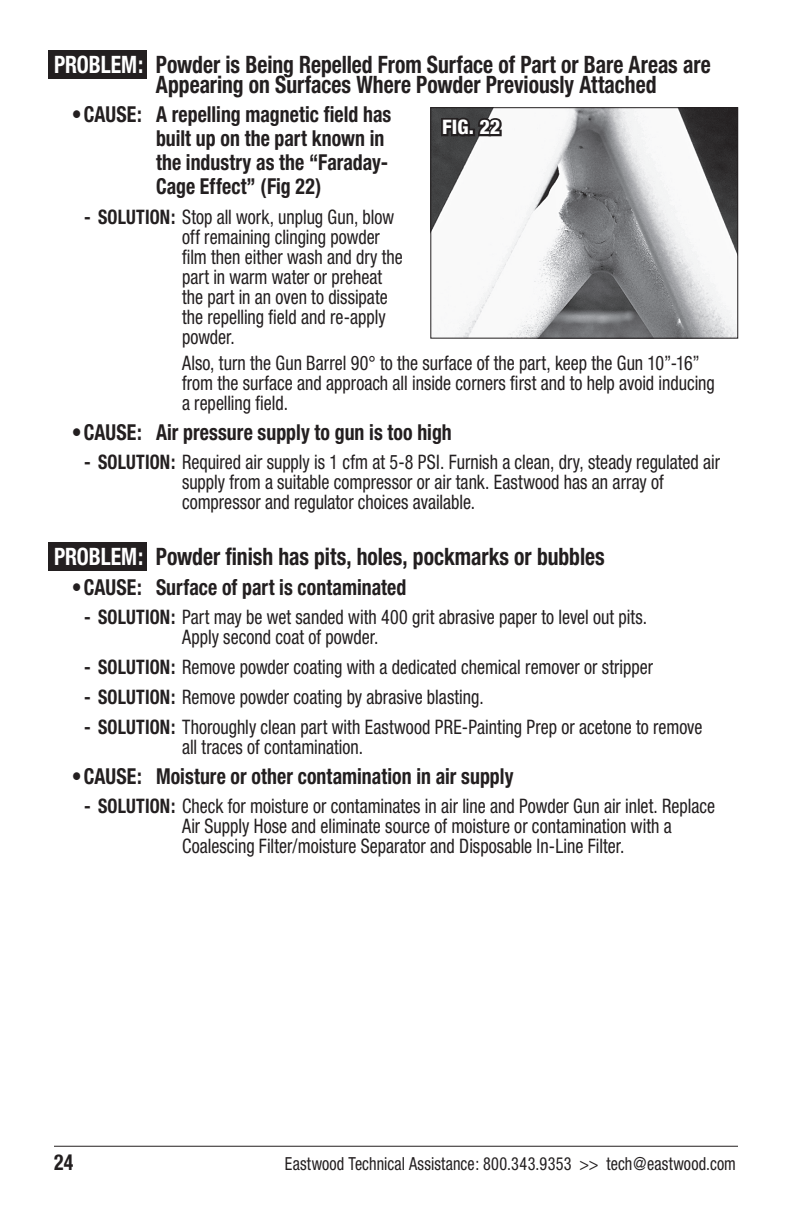
<style>
.page{position:relative;width:792px;height:1224px;background:#fff}
.page>*{position:absolute;margin:0;border:0;box-sizing:border-box;transform-origin:0 0}
.t1{font:700 condensed 24px/20px "Helvetica Neue";color:#231f20;scale:.9 1}
.t2{font:700 condensed 22px/24px "Helvetica Neue";color:#231f20;scale:.9 1}
.t3{font:condensed 20px/20px "Helvetica Neue";color:#231f20;scale:.9 1}
.t4{font:800 condensed 20px "Helvetica Neue";color:#fff}
.t5{font:condensed 18px "Helvetica Neue";letter-spacing:.01em;color:#231f20;scale:.9 1}
.s1{color:#fff}
.s2{font-weight:700}
</style>
<div class="page">
<div style="left:48px;top:542px;width:99px;height:28px;background:#231f20"></div>
<div style="left:48px;top:50px;width:99px;height:28px;background:#231f20"></div>
<hr style="left:54px;top:1146px;width:684px;height:1px;background:#231f20">
<img style="left:433px;top:109px;width:303px;height:227px">
<div style="left:431px;top:107px;width:307px;height:231px;border:1px solid #231f20"></div>
<svg style="left:439px;top:112px;width:66px;height:27px;background:#4a4849"></svg>
<p class="t1" style="left:156px;top:54px;width:618px;text-indent:-102px"><span class="s1">PROBLEM:</span> Powder is Being Repelled From Surface of Part or Bare Areas are<br>Appearing on Surfaces Where Powder Previously Attached</p>
<p class="t2" style="left:156px;top:102px;width:263px;text-indent:-84px">•CAUSE: A repelling magnetic field has built up on the part known in the industry as the “Faraday-<br>Cage Effect” (Fig 22)</p>
<p class="t3" style="left:182px;top:207px;width:247px;text-indent:-98px"><span class="s2">- SOLUTION:</span> Stop all work, unplug Gun, blow off remaining clinging powder film then either wash and dry the part in warm water or preheat the part in an oven to dissipate the repelling field and re-apply powder.</p>
<p class="t3" style="left:182px;top:353px;width:594px">Also, turn the Gun Barrel 90° to the surface of the part, keep the Gun 10”-16” from the surface and approach all inside corners first and to help avoid inducing a repelling field.</p>
<p class="t2" style="left:72px;top:420px;width:424px">•CAUSE: Air pressure supply to gun is too high</p>
<p class="t3" style="left:182px;top:452px;width:599px;text-indent:-98px"><span class="s2">- SOLUTION:</span> Required air supply is 1 cfm at 5-8 PSI. Furnish a clean, dry, steady regulated air supply from a suitable compressor or air tank. Eastwood has an array of compressor and regulator choices available.</p>
<p class="t1" style="left:54px;top:546px;width:613px"><span class="s1">PROBLEM:</span> Powder finish has pits, holes, pockmarks or bubbles</p>
<p class="t2" style="left:72px;top:575px;width:373px">•CAUSE: Surface of part is contaminated</p>
<p class="t3" style="left:182px;top:607px;width:518px;text-indent:-98px"><span class="s2">- SOLUTION:</span> Part may be wet sanded with 400 grit abrasive paper to level out pits.<br>Apply second coat of powder.</p>
<p class="t3" style="left:84px;top:657px;width:634px"><span class="s2">- SOLUTION:</span> Remove powder coating with a dedicated chemical remover or stripper</p>
<p class="t3" style="left:84px;top:687px;width:446px"><span class="s2">- SOLUTION:</span> Remove powder coating by abrasive blasting.</p>
<p class="t3" style="left:182px;top:717px;width:580px;text-indent:-98px"><span class="s2">- SOLUTION:</span> Thoroughly clean part with Eastwood PRE-Painting Prep or acetone to remove all traces of contamination.</p>
<p class="t2" style="left:72px;top:763px;width:492px">•CAUSE: Moisture or other contamination in air supply</p>
<p class="t3" style="left:182px;top:796px;width:594px;text-indent:-98px"><span class="s2">- SOLUTION:</span> Check for moisture or contaminates in air line and Powder Gun air inlet. Replace<br>Air Supply Hose and eliminate source of moisture or contamination with a<br>Coalescing Filter/moisture Separator and Disposable In-Line Filter.</p>
<p class="t4" style="left:442px;top:115px;width:60px">FIG. 22</p>
<p class="t2" style="left:54px;top:1150px;width:23px">24</p>
<p class="t5" style="left:285px;top:1153px;width:503px">Eastwood Technical Assistance: 800.343.9353 &gt;&gt; tech@eastwood.com</p>
</div>
